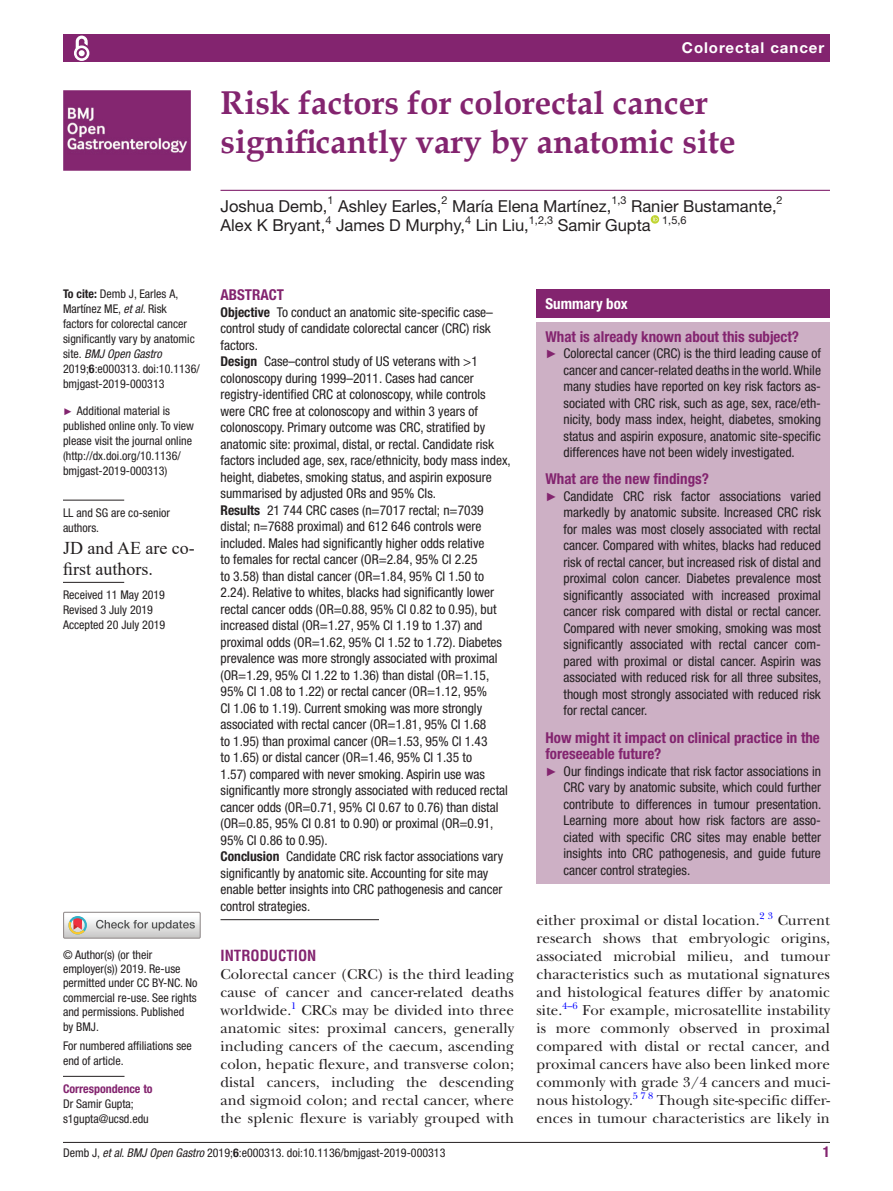
<style>
.page{position:relative;width:893px;height:1191px;background:#fff}
.page>*{position:absolute;margin:0;border:0;box-sizing:border-box;transform-origin:0 0}
.t1{font:700 33px/39px "Book Antiqua";color:#83246f}
.t2{font:18px/21.6px "Times New Roman";color:#231f20}
.t3{font:16.5px "Helvetica Neue LT Std";color:#231f20}
.t4{font:15px/18px "New Baskerville";color:#231f20;text-align:justify}
.t5{font:700 condensed 15px/16.5px "Helvetica Neue LT Std";color:#83246f}
.t6{font:700 15px "Helvetica Neue LT Std";letter-spacing:.065em;color:#fff}
.t7{font:700 condensed 15px "Helvetica LT Std";color:#83246f}
.t8{font:700 condensed 15px "Helvetica Neue LT Std";color:#fff}
.t9{font:condensed 13.5px/16.5px "Helvetica Neue LT Std";color:#231f20;text-align:justify}
.t10{font:condensed 12px/15px "Helvetica Neue LT Std";color:#231f20}
.t11{font:700 condensed 12px "Helvetica Neue LT Std";color:#83246f}
.t12{font:10.95px "Helvetica Neue LT Std";color:#231f20}
.t13{font:9.9px "New Baskerville";color:#00f}
.s1{font-weight:700}
.s2{font-style:italic}
.s3{font-family:"Arial";font-stretch:normal;font-size:9.75px;color:#83246f}
.s4{font-family:"Arial";font-stretch:normal;font-size:12px;color:#83246f}
</style>
<div class="page">
<hr style="left:63px;top:1142px;width:767px;height:1px;background:#231f20">
<div style="left:63px;top:34px;width:767px;height:28px;background:#83246f"></div>
<svg style="left:74px;top:35px;width:16px;height:26px"></svg>
<hr style="left:220px;top:190px;width:610px;height:1px;background:#83246f">
<svg style="left:651px;top:215px;width:8px;height:9px"></svg>
<hr style="left:63px;top:500px;width:61px;height:1px;background:#231f20">
<hr style="left:63px;top:582px;width:61px;height:1px;background:#231f20">
<hr style="left:63px;top:1076px;width:61px;height:1px;background:#231f20">
<img style="left:63px;top:90px;width:127px;height:81px">
<div style="left:63px;top:911px;width:138px;height:27px;border:1px solid #969090"></div>
<svg style="left:64px;top:912px;width:136px;height:26px"></svg>
<hr style="left:220px;top:919px;width:159px;height:1px;background:#231f20">
<div style="left:536px;top:289px;width:294px;height:29px;background:#83246f"></div>
<div style="left:536px;top:322px;width:294px;height:561px;background:#cdb0c5"></div>
<p class="t6" style="left:682px;top:39px;width:144px">Colorectal cancer</p>
<h1 class="t1" style="left:220px;top:83px;width:517px">Risk factors for colorectal cancer significantly vary by anatomic site</h1>
<p class="t3" style="left:220px;top:196px;width:109px">Joshua Demb,</p>
<p class="t12" style="left:328px;top:194px;width:8px">1</p>
<p class="t3" style="left:338px;top:196px;width:105px">Ashley Earles,</p>
<p class="t12" style="left:441px;top:194px;width:8px">2</p>
<p class="t3" style="left:452px;top:196px;width:161px">María Elena Martínez,</p>
<p class="t12" style="left:611px;top:194px;width:17px">1,3</p>
<p class="t3" style="left:631px;top:196px;width:147px">Ranier Bustamante,</p>
<p class="t12" style="left:777px;top:194px;width:8px">2</p>
<p class="t3" style="left:220px;top:215px;width:106px">Alex K Bryant,</p>
<p class="t12" style="left:325px;top:213px;width:8px">4</p>
<p class="t3" style="left:336px;top:215px;width:131px">James D Murphy,</p>
<p class="t12" style="left:465px;top:213px;width:8px">4</p>
<p class="t3" style="left:476px;top:215px;width:55px">Lin Liu,</p>
<p class="t12" style="left:529px;top:213px;width:26px">1,2,3</p>
<p class="t3" style="left:558px;top:215px;width:94px">Samir Gupta</p>
<p class="t12" style="left:662px;top:213px;width:26px">1,5,6</p>
<p class="t10" style="left:63px;top:286px;width:138px"><span class="s1">To cite:</span> Demb J, Earles A,<br>Martínez ME, <span class="s2">et al</span>. Risk factors for colorectal cancer significantly vary by anatomic site. <span class="s2">BMJ Open Gastro<br></span>2019;<span class="s1">6</span>:e000313. doi:10.1136/ bmjgast-2019-000313</p>
<p class="t10" style="left:63px;top:403px;width:133px"><span class="s3">►</span> Additional material is published online only. To view please visit the journal online (http://dx.doi.org/10.1136/ bmjgast-2019-000313)</p>
<p class="t10" style="left:63px;top:505px;width:109px">LL and SG are co-senior authors.</p>
<h2 class="t2" style="left:63px;top:536px;width:133px">JD and AE are co&shy;first authors.</h2>
<p class="t10" style="left:63px;top:587px;width:104px">Received 11 May 2019<br>Revised 3 July 2019<br>Accepted 20 July 2019</p>
<p class="t10" style="left:63px;top:947px;width:136px;line-height:14.4px">© Author(s) (or their employer(s)) 2019. Re-use permitted under CC BY-NC. No commercial re-use. See rights and permissions. Published by BMJ.</p>
<p class="t10" style="left:63px;top:1038px;width:130px">For numbered affiliations see end of article.</p>
<p class="t11" style="left:63px;top:1081px;width:91px">Correspondence to</p>
<p class="t10" style="left:63px;top:1096px;width:87px">Dr Samir Gupta; s1gupta@ucsd.edu</p>
<p class="t5" style="left:220px;top:286px;width:49px">Abstract</p>
<p class="t9" style="left:220px;top:303px;width:292px;text-align:left"><span class="s1">Objective</span> To conduct an anatomic site-specific case– control study of candidate colorectal cancer (CRC) risk factors.<br><span class="s1">Design</span> Case–control study of US veterans with &gt;1 colonoscopy during 1999–2011. Cases had cancer registry-identified CRC at colonoscopy, while controls were CRC free at colonoscopy and within 3 years of colonoscopy. Primary outcome was CRC, stratified by anatomic site: proximal, distal, or rectal. Candidate risk factors included age, sex, race/ethnicity, body mass index, height, diabetes, smoking status, and aspirin exposure summarised by adjusted ORs and 95% CIs.<br><span class="s1">Results</span> 21 744 CRC cases (n=7017 rectal; n=7039 distal; n=7688 proximal) and 612 646 controls were included. Males had significantly higher odds relative<br>to females for rectal cancer (OR=2.84, 95% CI 2.25<br>to 3.58) than distal cancer (OR=1.84, 95% CI 1.50 to 2.24). Relative to whites, blacks had significantly lower rectal cancer odds (OR=0.88, 95% CI 0.82 to 0.95), but increased distal (OR=1.27, 95% CI 1.19 to 1.37) and proximal odds (OR=1.62, 95% CI 1.52 to 1.72). Diabetes prevalence was more strongly associated with proximal (OR=1.29, 95% CI 1.22 to 1.36) than distal (OR=1.15, 95% CI 1.08 to 1.22) or rectal cancer (OR=1.12, 95%<br>CI 1.06 to 1.19). Current smoking was more strongly associated with rectal cancer (OR=1.81, 95% CI 1.68<br>to 1.95) than proximal cancer (OR=1.53, 95% CI 1.43<br>to 1.65) or distal cancer (OR=1.46, 95% CI 1.35 to<br>1.57) compared with never smoking. Aspirin use was significantly more strongly associated with reduced rectal cancer odds (OR=0.71, 95% CI 0.67 to 0.76) than distal (OR=0.85, 95% CI 0.81 to 0.90) or proximal (OR=0.91, 95% CI 0.86 to 0.95).<br><span class="s1">Conclusion</span> Candidate CRC risk factor associations vary significantly by anatomic site. Accounting for site may enable better insights into CRC pathogenesis and cancer control strategies.</p>
<p class="t7" style="left:220px;top:946px;width:97px">INTRODUCTION</p>
<p class="t4" style="left:220px;top:965px;width:295px">Colorectal cancer (CRC) is the third leading cause of cancer and cancer-related deaths worldwide.</p>
<p class="t13" style="left:291px;top:999px;width:7px">1</p>
<p class="t4" style="left:220px;top:1001px;width:295px;text-indent:81px">CRCs may be divided into three anatomic sites: proximal cancers, generally including cancers of the caecum, ascending colon, hepatic flexure, and transverse colon; distal cancers, including the descending and sigmoid colon; and rectal cancer, where the splenic flexure is variably grouped with</p>
<p class="t8" style="left:545px;top:295px;width:84px">Summary box</p>
<p class="t5" style="left:545px;top:328px;width:255px">What is already known about this subject?</p>
<p class="t9" style="left:563px;top:345px;width:259px;text-indent:-18px"><span class="s4">►</span> Colorectal cancer (CRC) is the third leading cause of cancer and cancer-related deaths in the world. While many studies have reported on key risk factors as&shy;sociated with CRC risk, such as age, sex, race/eth&shy;nicity, body mass index, height, diabetes, smoking status and aspirin exposure, anatomic site-specific differences have not been widely investigated.</p>
<p class="t5" style="left:545px;top:470px;width:165px">What are the new findings?</p>
<p class="t9" style="left:563px;top:488px;width:259px;text-indent:-18px"><span class="s4">►</span> Candidate CRC risk factor associations varied markedly by anatomic subsite. Increased CRC risk for males was most closely associated with rectal cancer. Compared with whites, blacks had reduced risk of rectal cancer, but increased risk of distal and proximal colon cancer. Diabetes prevalence most significantly associated with increased proximal cancer risk compared with distal or rectal cancer.<br>Compared with never smoking, smoking was most significantly associated with rectal cancer com&shy;pared with proximal or distal cancer. Aspirin was associated with reduced risk for all three subsites, though most strongly associated with reduced risk for rectal cancer.</p>
<p class="t5" style="left:545px;top:728px;width:276px">How might it impact on clinical practice in the foreseeable future?</p>
<p class="t9" style="left:563px;top:762px;width:259px;text-indent:-18px"><span class="s4">►</span> Our findings indicate that risk factor associations in CRC vary by anatomic subsite, which could further contribute to differences in tumour presentation.<br>Learning more about how risk factors are asso&shy;ciated with specific CRC sites may enable better insights into CRC pathogenesis, and guide future cancer control strategies.</p>
<p class="t4" style="left:536px;top:911px;width:225px">either proximal or distal location.</p>
<p class="t13" style="left:760px;top:909px;width:15px">2 3</p>
<p class="t4" style="left:536px;top:911px;width:295px;text-indent:241px">Current research shows that embryologic origins, associated microbial milieu, and tumour characteristics such as mutational signatures and histological features differ by anatomic site.</p>
<p class="t13" style="left:562px;top:999px;width:17px">4–6</p>
<p class="t4" style="left:536px;top:1001px;width:295px;text-indent:46px">For example, microsatellite instability is more commonly observed in proximal compared with distal or rectal cancer, and proximal cancers have also been linked more commonly with grade 3/4 cancers and muci&shy;nous histology.</p>
<p class="t13" style="left:633px;top:1089px;width:22px">5 7 8</p>
<p class="t4" style="left:536px;top:1091px;width:295px;text-align:right">Though site-specific differ-<br>ences in tumour characteristics are likely in</p>
<p class="t10" style="left:63px;top:1145px;width:384px">Demb J, <span class="s2">et al</span>. <span class="s2">BMJ Open Gastro</span> 2019;<span class="s1">6</span>:e000313. doi:10.1136/bmjgast-2019-000313</p>
<p class="t5" style="left:823px;top:1143px;width:9px">1</p>
</div>
